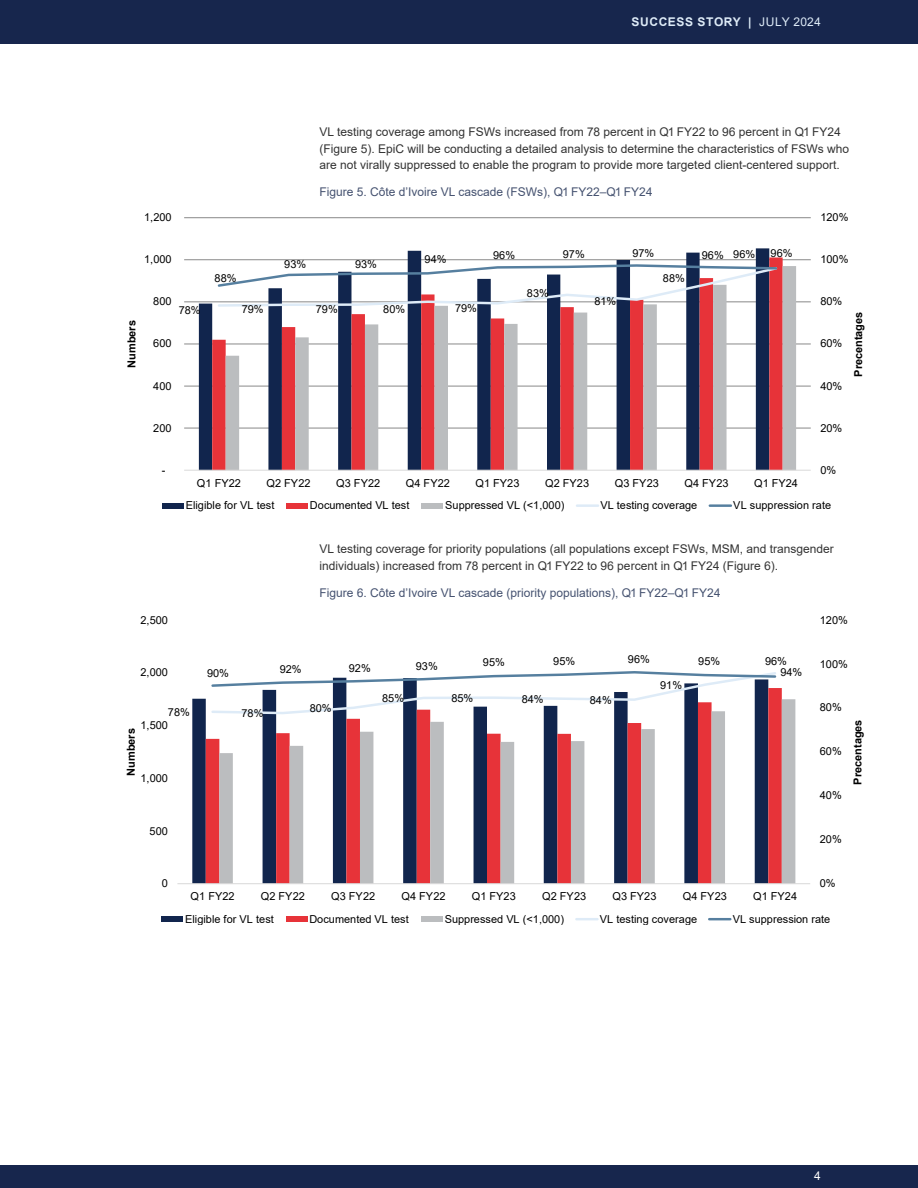
<style>
.page{position:relative;width:918px;height:1188px;background:#fff}
.page>*{position:absolute;margin:0;border:0;box-sizing:border-box;transform-origin:0 0}
.body{font:12px/16.5px "Arial";color:#333}
.body-2{font:12px "Arial";color:#455270}
.t1{font:700 12px "Arial";letter-spacing:.055em;color:#deebf7}
.t2{font:12px "Arial";color:#fff}
.t3{font:10.95px "Arial";color:#000}
.t4{font:700 10.95px "Arial";color:#000}
.s1{font-weight:400}
</style>
<div class="page">
<div style="left:0;top:0;width:918px;height:44px;background:#17264d"></div>
<div style="left:0;top:1166px;width:918px;height:22px;background:#17264d"></div>
<hr style="left:184px;top:428px;width:627px;height:1px;background:#898989">
<hr style="left:184px;top:386px;width:627px;height:1px;background:#898989">
<hr style="left:184px;top:344px;width:627px;height:1px;background:#898989">
<hr style="left:184px;top:302px;width:627px;height:1px;background:#898989">
<hr style="left:184px;top:259px;width:627px;height:1px;background:#898989">
<hr style="left:184px;top:217px;width:627px;height:1px;background:#898989">
<svg style="left:199px;top:248px;width:570px;height:222px"></svg>
<svg style="left:212px;top:257px;width:571px;height:213px"></svg>
<svg style="left:226px;top:266px;width:570px;height:204px"></svg>
<hr style="left:184px;top:470px;width:627px;height:1px;background:#d9d9d9">
<svg style="left:216px;top:263px;width:563px;height:45px"></svg>
<div style="left:162px;top:503px;width:21px;height:5px;background:#11254d"></div>
<div style="left:287px;top:503px;width:21px;height:5px;background:#e73339"></div>
<div style="left:422px;top:503px;width:21px;height:5px;background:#bbbdbf"></div>
<hr style="left:577px;top:504px;width:21px;height:3px;background:#deebf7">
<hr style="left:710px;top:504px;width:21px;height:3px;background:#567f9f">
<svg style="left:192px;top:698px;width:14px;height:185px;background:#1c2d53"></svg>
<svg style="left:206px;top:688px;width:576px;height:195px;fill:#e73339"></svg>
<svg style="left:219px;top:699px;width:576px;height:184px"></svg>
<hr style="left:177px;top:883px;width:633px;height:1px;background:#d9d9d9">
<svg style="left:210px;top:671px;width:568px;height:45px"></svg>
<div style="left:162px;top:916px;width:21px;height:6px;background:#11254d"></div>
<div style="left:286px;top:916px;width:21px;height:6px;background:#e73339"></div>
<div style="left:421px;top:916px;width:21px;height:6px;background:#bbbdbf"></div>
<hr style="left:576px;top:918px;width:22px;height:2px;background:#deebf7">
<hr style="left:709px;top:918px;width:21px;height:2px;background:#567f9f">
<p class="t1" style="left:631px;top:13px;width:191px">SUCCESS STORY | <span class="s1">JULY 2024</span></p>
<p class="t3" style="left:144px;top:210px;width:29px">1,200</p>
<p class="body" style="left:320px;top:124px;width:531px">VL testing coverage among FSWs increased from 78 percent in Q1 FY22 to 96 percent in Q1 FY24 (Figure 5). EpiC will be conducting a detailed analysis to determine the characteristics of FSWs who are not virally suppressed to enable the program to provide more targeted client-centered support.</p>
<p class="body-2" style="left:320px;top:184px;width:334px">Figure 5. Côte d’Ivoire VL cascade (FSWs), Q1 FY22–Q1 FY24</p>
<p class="t3" style="left:820px;top:210px;width:30px">120%</p>
<p class="t4" style="left:124px;top:368px;width:49px;rotate:-90deg">Numbers</p>
<p class="t3" style="left:144px;top:252px;width:29px">1,000</p>
<p class="t3" style="left:153px;top:294px;width:20px">800</p>
<p class="t3" style="left:215px;top:270px;width:23px">88%</p>
<p class="t3" style="left:284px;top:257px;width:23px">93%</p>
<p class="t3" style="left:355px;top:257px;width:23px">93%</p>
<p class="t3" style="left:425px;top:251px;width:23px">94%</p>
<p class="t3" style="left:493px;top:247px;width:23px">96%</p>
<p class="t3" style="left:563px;top:247px;width:23px">97%</p>
<p class="t3" style="left:632px;top:245px;width:23px">97%</p>
<p class="t3" style="left:702px;top:247px;width:23px">96%</p>
<p class="t3" style="left:771px;top:245px;width:23px">96%</p>
<p class="t3" style="left:733px;top:247px;width:23px">96%</p>
<p class="t3" style="left:663px;top:270px;width:23px">88%</p>
<p class="t3" style="left:179px;top:302px;width:23px">78%</p>
<p class="t3" style="left:242px;top:302px;width:23px">79%</p>
<p class="t3" style="left:316px;top:302px;width:23px">79%</p>
<p class="t3" style="left:383px;top:302px;width:23px">80%</p>
<p class="t3" style="left:455px;top:300px;width:23px">79%</p>
<p class="t3" style="left:527px;top:286px;width:23px">83%</p>
<p class="t3" style="left:594px;top:294px;width:23px">81%</p>
<p class="t3" style="left:153px;top:336px;width:20px">600</p>
<p class="t3" style="left:153px;top:378px;width:20px">400</p>
<p class="t3" style="left:820px;top:252px;width:30px">100%</p>
<p class="t3" style="left:820px;top:294px;width:23px">80%</p>
<p class="t3" style="left:820px;top:336px;width:23px">60%</p>
<p class="t3" style="left:820px;top:378px;width:23px">40%</p>
<p class="t4" style="left:851px;top:377px;width:66px;rotate:-90deg">Precentages</p>
<p class="t3" style="left:153px;top:420px;width:20px">200</p>
<p class="t3" style="left:820px;top:420px;width:23px">20%</p>
<p class="t3" style="left:162px;top:462px;width:5px">-</p>
<p class="t3" style="left:820px;top:462px;width:17px">0%</p>
<p class="t3" style="left:197px;top:475px;width:46px">Q1 FY22</p>
<p class="t3" style="left:267px;top:475px;width:45px">Q2 FY22</p>
<p class="t3" style="left:336px;top:475px;width:45px">Q3 FY22</p>
<p class="t3" style="left:406px;top:475px;width:46px">Q4 FY22</p>
<p class="t3" style="left:476px;top:475px;width:45px">Q1 FY23</p>
<p class="t3" style="left:545px;top:475px;width:45px">Q2 FY23</p>
<p class="t3" style="left:615px;top:475px;width:46px">Q3 FY23</p>
<p class="t3" style="left:684px;top:475px;width:46px">Q4 FY23</p>
<p class="t3" style="left:754px;top:475px;width:45px">Q1 FY24</p>
<p class="t3" style="left:186px;top:498px;width:90px">Eligible for VL test</p>
<p class="t3" style="left:310px;top:498px;width:101px">Documented VL test</p>
<p class="t3" style="left:445px;top:498px;width:121px">Suppressed VL (&lt;1,000)</p>
<p class="t3" style="left:600px;top:498px;width:98px">VL testing coverage</p>
<p class="t3" style="left:733px;top:498px;width:99px">VL suppression rate</p>
<p class="body" style="left:320px;top:541px;width:516px">VL testing coverage for priority populations (all populations except FSWs, MSM, and transgender individuals) increased from 78 percent in Q1 FY22 to 96 percent in Q1 FY24 (Figure 6).</p>
<p class="body-2" style="left:320px;top:584px;width:403px">Figure 6. Côte d’Ivoire VL cascade (priority populations), Q1 FY22–Q1 FY24</p>
<p class="t3" style="left:140px;top:612px;width:29px">2,500</p>
<p class="t3" style="left:820px;top:612px;width:30px">120%</p>
<p class="t3" style="left:140px;top:665px;width:29px">2,000</p>
<p class="t3" style="left:207px;top:666px;width:23px">90%</p>
<p class="t3" style="left:280px;top:662px;width:23px">92%</p>
<p class="t3" style="left:349px;top:660px;width:23px">92%</p>
<p class="t3" style="left:416px;top:658px;width:23px">93%</p>
<p class="t3" style="left:483px;top:655px;width:23px">95%</p>
<p class="t3" style="left:553px;top:653px;width:23px">95%</p>
<p class="t3" style="left:628px;top:651px;width:23px">96%</p>
<p class="t3" style="left:698px;top:654px;width:23px">95%</p>
<p class="t3" style="left:765px;top:654px;width:23px">96%</p>
<p class="t3" style="left:780px;top:665px;width:23px">94%</p>
<p class="t3" style="left:820px;top:656px;width:30px">100%</p>
<p class="t3" style="left:660px;top:677px;width:23px">91%</p>
<p class="t3" style="left:168px;top:704px;width:23px">78%</p>
<p class="t3" style="left:242px;top:706px;width:23px">78%</p>
<p class="t3" style="left:140px;top:718px;width:29px">1,500</p>
<p class="t4" style="left:123px;top:776px;width:49px;rotate:-90deg">Numbers</p>
<p class="t3" style="left:140px;top:770px;width:29px">1,000</p>
<p class="t3" style="left:150px;top:823px;width:20px">500</p>
<p class="t3" style="left:310px;top:700px;width:23px">80%</p>
<p class="t3" style="left:382px;top:691px;width:23px">85%</p>
<p class="t3" style="left:451px;top:690px;width:23px">85%</p>
<p class="t3" style="left:522px;top:691px;width:23px">84%</p>
<p class="t3" style="left:590px;top:692px;width:23px">84%</p>
<p class="t3" style="left:820px;top:700px;width:24px">80%</p>
<p class="t3" style="left:820px;top:744px;width:24px">60%</p>
<p class="t3" style="left:820px;top:788px;width:24px">40%</p>
<p class="t4" style="left:850px;top:785px;width:67px;rotate:-90deg">Precentages</p>
<p class="t3" style="left:820px;top:832px;width:24px">20%</p>
<p class="t3" style="left:162px;top:876px;width:8px">0</p>
<p class="t3" style="left:191px;top:889px;width:46px">Q1 FY22</p>
<p class="t3" style="left:261px;top:889px;width:45px">Q2 FY22</p>
<p class="t3" style="left:331px;top:889px;width:46px">Q3 FY22</p>
<p class="t3" style="left:402px;top:889px;width:45px">Q4 FY22</p>
<p class="t3" style="left:472px;top:889px;width:45px">Q1 FY23</p>
<p class="t3" style="left:542px;top:889px;width:46px">Q2 FY23</p>
<p class="t3" style="left:613px;top:889px;width:45px">Q3 FY23</p>
<p class="t3" style="left:683px;top:889px;width:46px">Q4 FY23</p>
<p class="t3" style="left:753px;top:889px;width:45px">Q1 FY24</p>
<p class="t3" style="left:820px;top:876px;width:17px">0%</p>
<p class="t3" style="left:185px;top:911px;width:90px">Eligible for VL test</p>
<p class="t3" style="left:309px;top:911px;width:101px">Documented VL test</p>
<p class="t3" style="left:445px;top:911px;width:121px">Suppressed VL (&lt;1,000)</p>
<p class="t3" style="left:600px;top:911px;width:99px">VL testing coverage</p>
<p class="t3" style="left:733px;top:911px;width:99px">VL suppression rate</p>
<p class="t2" style="left:814px;top:1168px;width:8px">4</p>
</div>
